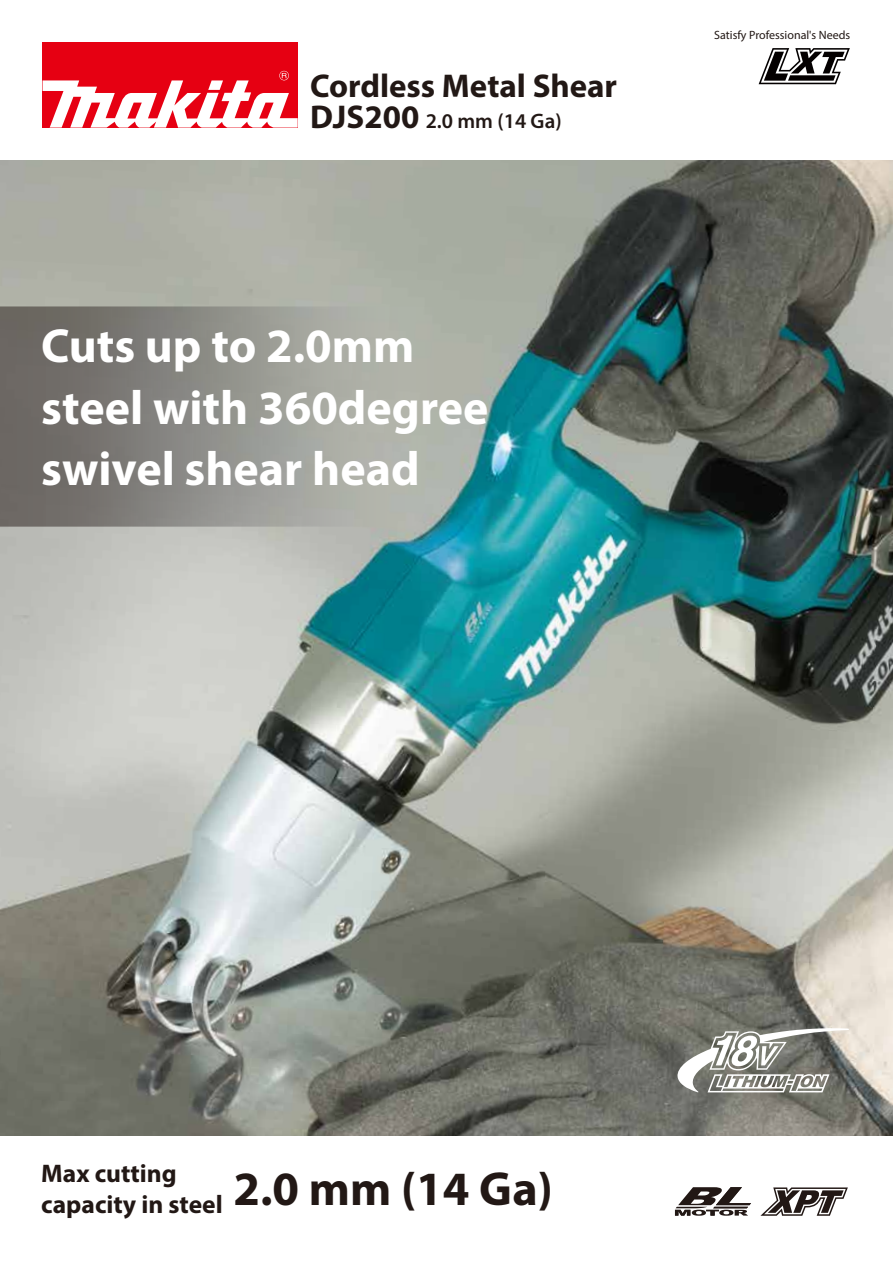
<style>
.page{position:relative;width:893px;height:1263px;background:#fff}
.page>*{position:absolute;margin:0;border:0;box-sizing:border-box;transform-origin:0 0}
.t1{font:700 48px/61.5px "Myriad Pro";color:#fff}
.t2{font:700 33px "Myriad Pro";color:#221815}
.t3{font:700 25.5px/30.6px "Myriad Pro";color:#221815}
.t4{font:600 21px "Myriad Pro";color:#221815}
.t5{font:12px "Myriad Pro";color:#221815}
.s1{font-weight:700;font-size:33px}
</style>
<div class="page">
<div style="left:43px;top:43px;width:255px;height:85px;background:#e60012"></div>
<svg style="left:43px;top:71px;width:255px;height:57px"></svg>
<svg style="left:759px;top:48px;width:91px;height:36px"></svg>
<img style="left:0;top:160px;width:893px;height:975px">
<svg style="left:0;top:306px;width:559px;height:221px;background:#85938f"></svg>
<svg style="left:676px;top:1028px;width:173px;height:64px"></svg>
<svg style="left:760px;top:1187px;width:88px;height:29px"></svg>
<svg style="left:675px;top:1187px;width:76px;height:29px"></svg>
<p class="t2" style="left:310px;top:64px;width:308px">Cordless Metal Shear</p>
<p class="t4" style="left:310px;top:107px;width:253px"><span class="s1">DJS200</span> 2.0 mm (14 Ga)</p>
<p class="t1" style="left:41px;top:314px;width:449px">Cuts up to 2.0mm steel with 360degree swivel shear head</p>
<p class="t5" style="left:714px;top:27px;width:138px">Satisfy Professional's Needs</p>
<p class="t3" style="left:41px;top:1157px;width:513px">Max cutting<br>capacity in steel <sup>2.0</sup> <sup>mm</sup> <sup>(14</sup> <sup>Ga)</sup></p>
</div>
